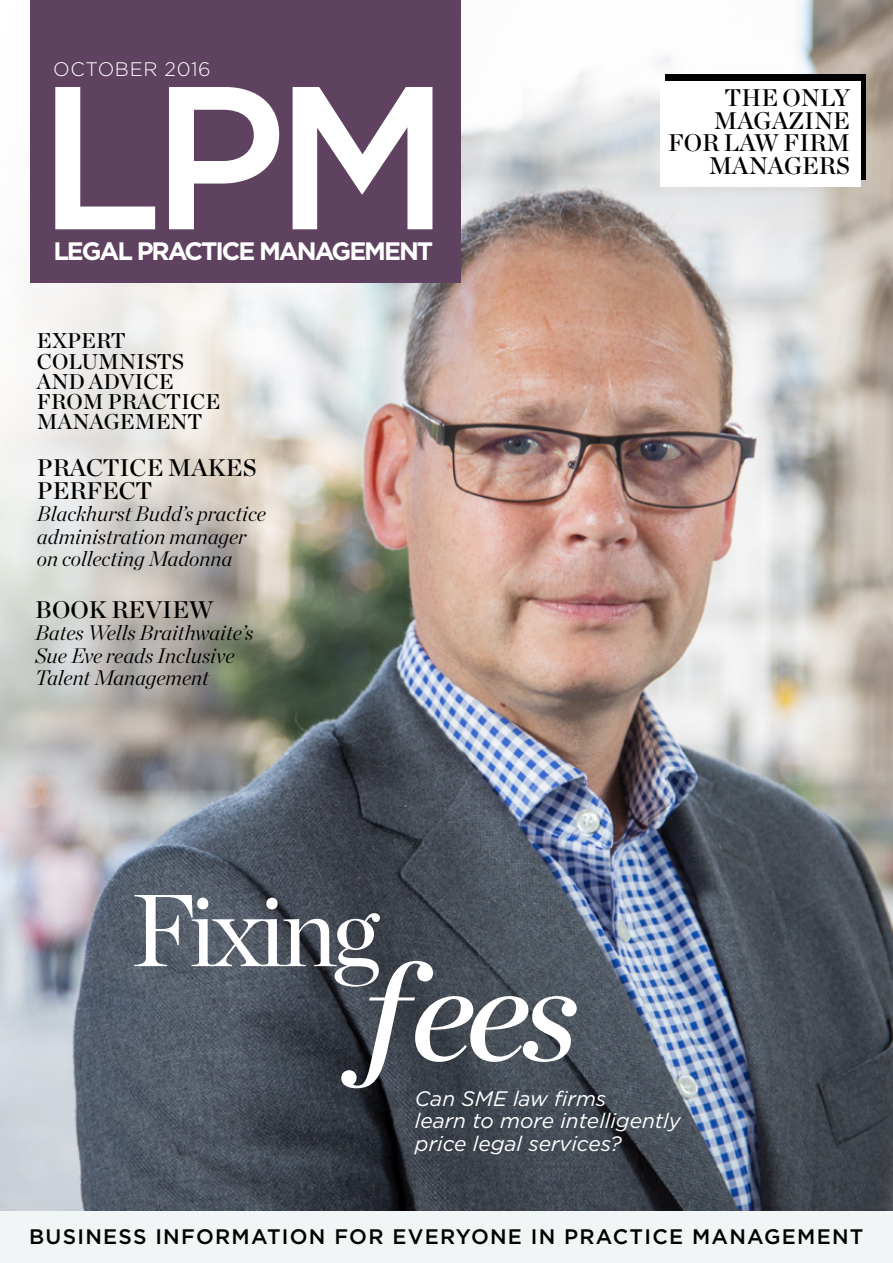
<style>
.page{position:relative;width:893px;height:1263px;background:#fff}
.page>*{position:absolute;margin:0;border:0;box-sizing:border-box;transform-origin:0 0}
.t1{font:500 203.25px "Gotham";color:#fff}
.Coverline_1{font:italic 138px "Chronicle Display Semi";color:#fff}
.Coverline_1-2{font:102px "Chronicle Display";letter-spacing:-.05em;color:#fff}
.t2{font:700 25.2px "Gotham";letter-spacing:-.08em;color:#fff}
.Coverline2{font:24px/22.5px "Chronicle Display Semi";color:#000}
.Coverline2-2{font:21.3px/20px "Chronicle Display Semi";color:#000}
.Coverline_2_Qual{font:italic 300 21px/22.5px "Chronicle Display";color:#000}
.Coverline_1_Qual{font:italic 21px/22.2px "Gotham";color:#fff}
.t3{font:500 21px "Gotham";letter-spacing:.06em;color:#000}
.t4{font:300 19.5px "Gotham";letter-spacing:.03em;color:#fff}
.NEWS_PULL_QUOTE{font:100 10.5px "Gotham";color:#000}
</style>
<div class="page">
<img style="left:0;top:0;width:893px;height:1212px">
<div style="left:0;top:1212px;width:893px;height:51px;background:#f1f5f5"></div>
<div style="left:30px;top:0;width:430px;height:283px;background:#5f425f"></div>
<div style="left:666px;top:74px;width:200px;height:106px;background:#000"></div>
<div style="left:660px;top:81px;width:200px;height:105px;background:#fff"></div>
<p class="t4" style="left:53px;top:57px;width:159px">OCTOBER 2016</p>
<p class="t1" style="left:37px;top:24px;width:415px">LPM</p>
<p class="t2" style="left:53px;top:234px;width:381px">LEGAL PRACTICE MANAGEMENT</p>
<p class="Coverline2-2" style="left:37px;top:330px;width:185px">EXPERT<br>COLUMNISTS<br>AND ADVICE<br>FROM PRACTICE<br>MANAGEMENT</p>
<p class="Coverline2" style="left:37px;top:455px;width:221px">PRACTICE MAKES<br>PERFECT</p>
<p class="Coverline_2_Qual" style="left:37px;top:501px;width:230px">Blackhurst Budd’s practice administration manager on collecting Madonna</p>
<p class="Coverline2" style="left:35px;top:596px;width:180px">BOOK REVIEW</p>
<p class="Coverline_2_Qual" style="left:35px;top:620px;width:220px">Bates Wells Braithwaite’s<br>Sue Eve reads Inclusive<br>Talent Management</p>
<p class="Coverline_1-2" style="left:131px;top:852px;width:250px">Fixing</p>
<p class="Coverline_1" style="left:362px;top:901px;width:217px">fees</p>
<p class="Coverline2" style="left:668px;top:85px;width:183px;text-align:right">THE ONLY<br>MAGAZINE<br>FOR LAW FIRM<br>MANAGERS</p>
<p class="Coverline_1_Qual" style="left:415px;top:1087px;width:267px">Can SME law firms<br>learn to more intelligently price legal services?</p>
<p class="NEWS_PULL_QUOTE" style="left:674px;top:1222px;width:174px">LEGAL PRACTICE MANAGEMENT</p>
<p class="t3" style="left:29px;top:1222px;width:836px">BUSINESS INFORMATION FOR EVERYONE IN PRACTICE MANAGEMENT</p>
</div>
